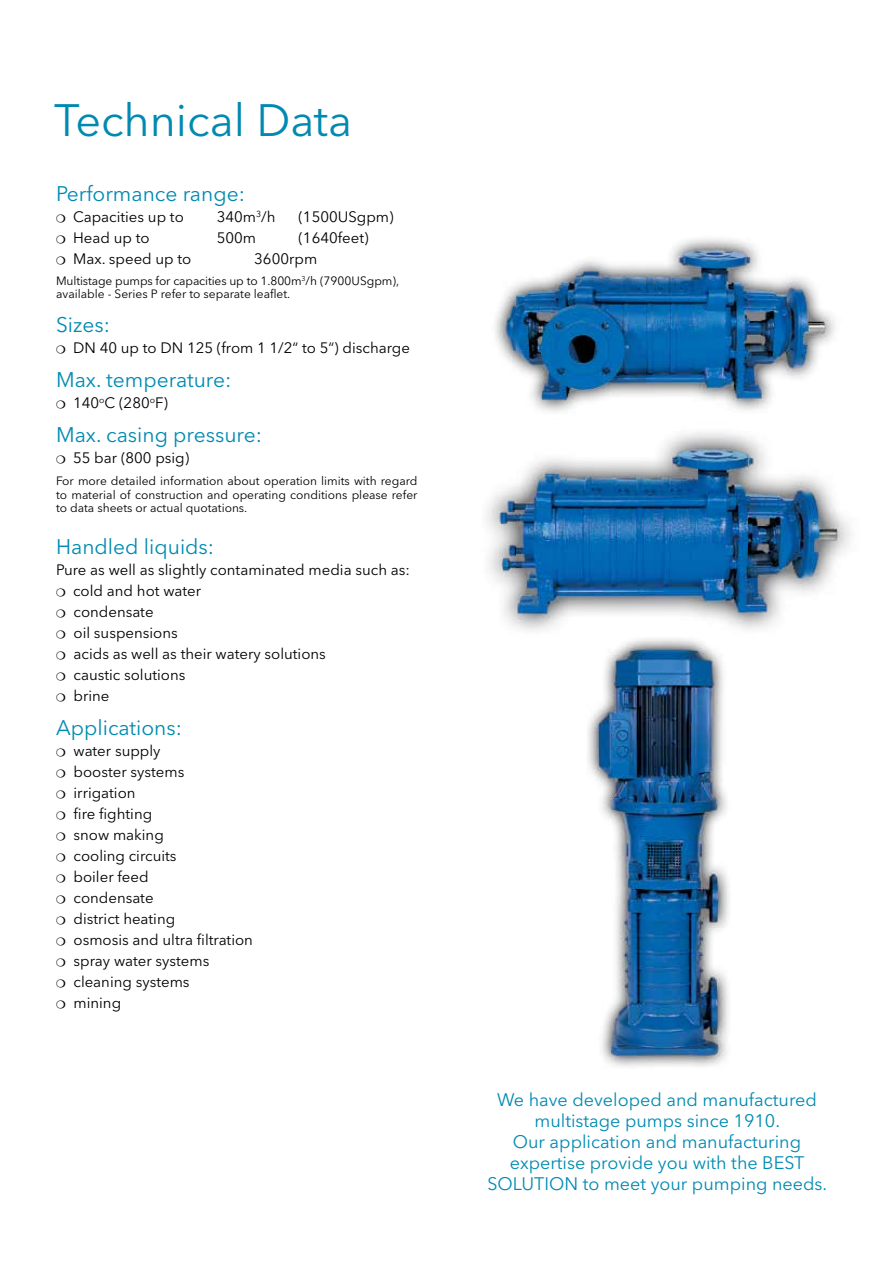
<style>
.page{position:relative;width:893px;height:1263px;background:#fff}
.page>*{position:absolute;margin:0;border:0;box-sizing:border-box;transform-origin:0 0}
.t1{font:45px "Avenir Next LT Pro";color:#008ab1}
.t2{font:21px "Avenir Next LT Pro";color:#008ab1}
.t3{font:18px/21px "Avenir Next LT Pro";color:#008ab1;text-align:center}
.t4{font:15px/21px "Avenir Next LT Pro";color:#000}
.t5{font:12px/13.5px "Avenir Next LT Pro";color:#000}
</style>
<div class="page">
<img style="left:495px;top:238px;width:340px;height:167px">
<img style="left:588px;top:645px;width:141px;height:422px">
<img style="left:486px;top:405px;width:365px;height:240px">
<p class="t1" style="left:54px;top:94px;width:300px">Technical Data</p>
<p class="t2" style="left:56px;top:181px;width:190px">Performance range:</p>
<p class="t4" style="left:73px;top:206px;width:112px">Capacities up to</p>
<p class="t4" style="left:217px;top:206px;width:60px">340m<sup>3</sup>/h</p>
<p class="t4" style="left:298px;top:206px;width:97px">(1500USgpm)</p>
<p class="t4" style="left:73px;top:227px;width:78px">Head up to</p>
<p class="t4" style="left:217px;top:227px;width:41px">500m</p>
<p class="t4" style="left:298px;top:227px;width:72px">(1640feet)</p>
<p class="t4" style="left:73px;top:248px;width:120px">Max. speed up to</p>
<p class="t4" style="left:254px;top:248px;width:64px">3600rpm</p>
<p class="t5" style="left:56px;top:274px;width:345px">Multistage pumps for capacities up to 1.800m<sup>3</sup>/h (7900USgpm), available - Series P refer to separate leaflet.</p>
<p class="t2" style="left:56px;top:312px;width:56px">Sizes:</p>
<p class="t4" style="left:73px;top:337px;width:338px">DN 40 up to DN 125 (from 1 1/2“ to 5“) discharge</p>
<p class="t2" style="left:56px;top:367px;width:177px">Max. temperature:</p>
<p class="t4" style="left:73px;top:392px;width:96px">140<sup>o</sup>C (280<sup>o</sup>F)</p>
<p class="t2" style="left:56px;top:422px;width:207px">Max. casing pressure:</p>
<p class="t4" style="left:73px;top:447px;width:118px">55 bar (800 psig)</p>
<p class="t5" style="left:56px;top:474px;width:363px;text-align:justify">For more detailed information about operation limits with regard to material of construction and operating conditions please refer to data sheets or actual quotations.</p>
<p class="t2" style="left:56px;top:535px;width:160px">Handled liquids:</p>
<p class="t4" style="left:73px;top:560px;width:338px;text-indent:-17px">Pure as well as slightly contaminated media such as: cold and hot water<br>condensate<br>oil suspensions<br>acids as well as their watery solutions<br>caustic solutions<br>brine</p>
<p class="t2" style="left:56px;top:715px;width:127px">Applications:</p>
<p class="t4" style="left:74px;top:740px;width:181px">water supply<br>booster systems<br>irrigation<br>fire fighting<br>snow making<br>cooling circuits<br>boiler feed<br>condensate<br>district heating<br>osmosis and ultra filtration spray water systems cleaning systems<br>mining</p>
<p class="t3" style="left:487px;top:1089px;width:341px">We have developed and manufactured multistage pumps since 1910.<br>Our application and manufacturing expertise provide you with the BEST SOLUTION to meet your pumping needs.</p>
</div>
